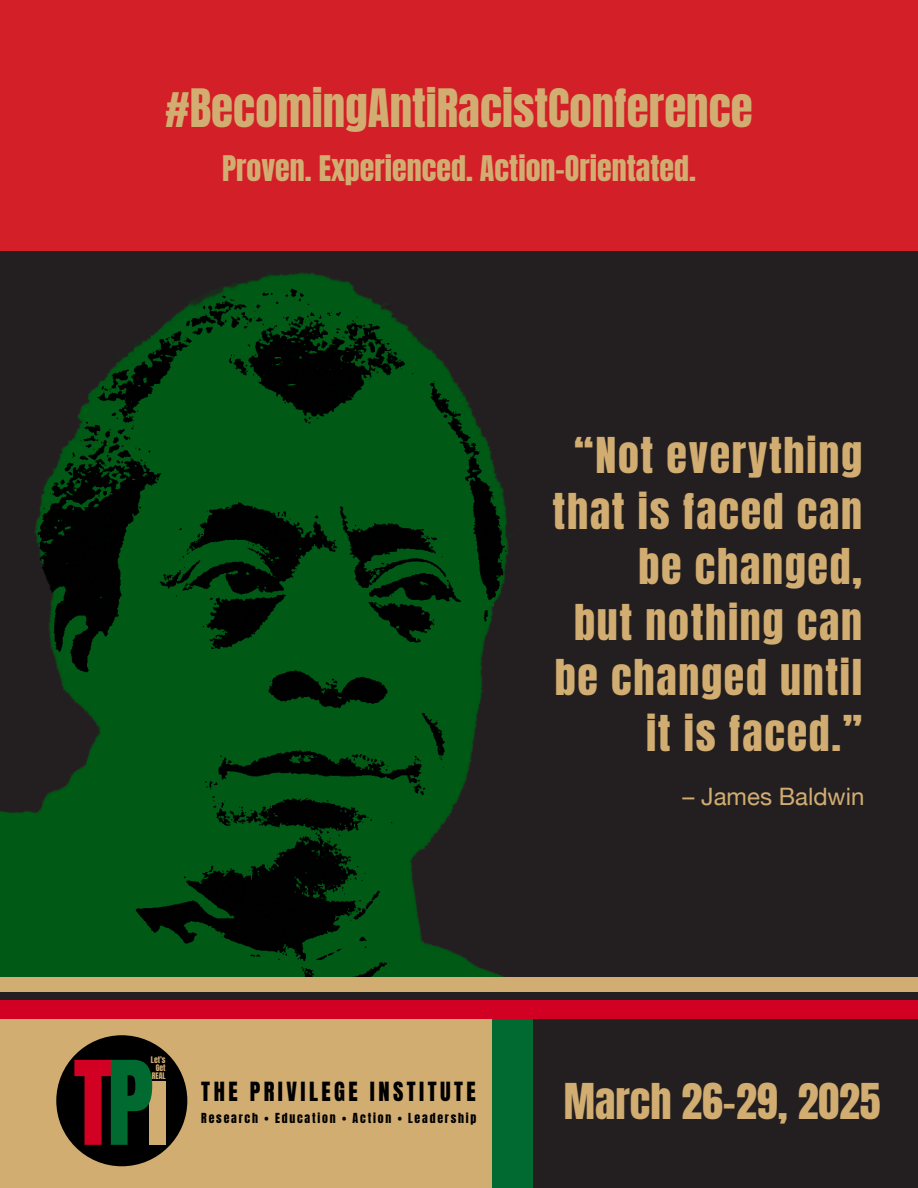
<style>
.page{position:relative;width:918px;height:1188px;background:#231f20}
.page>*{position:absolute;margin:0;border:0;box-sizing:border-box;transform-origin:0 0}
.t1{font:99px "Anton";color:#d20023}
.t2{font:45px "Anton";color:#d2ad72}
.t3{font:42px/55.5px "Anton";letter-spacing:.04em;color:#d2ad72;text-align:right}
.t4{font:42px "Anton";color:#d2ad72}
.t5{font:30px "Anton";color:#d2ad72}
.t6{font:24px "Helvetica Neue";color:#d2ad72}
.t7{font:22.5px "Anton";letter-spacing:.155em;color:#000}
.t8{font:11.85px "Anton";letter-spacing:.155em;color:#000}
.t9{font:7.65px/7.6px "Anton";color:#d1ac71;text-align:right}
.s1{color:#006a31}
</style>
<div class="page">
<div style="left:0;top:0;width:918px;height:250px;background:#d31f27"></div>
<div style="left:0;top:1007px;width:531px;height:181px;background:#d2ad72"></div>
<div style="left:492px;top:1007px;width:40px;height:181px;background:#006a31"></div>
<div style="left:56px;top:1035px;width:131px;height:131px;background:#000;border-radius:50%"></div>
<div style="left:149px;top:1081px;width:17px;height:64px;background:#d1ac71"></div>
<div style="left:0;top:994px;width:918px;height:25px;background:#d20023"></div>
<img style="left:0;top:273px;width:508px;height:704px">
<div style="left:0;top:985px;width:918px;height:15px;background:#231f20"></div>
<div style="left:0;top:977px;width:918px;height:14px;background:#d2ad72"></div>
<p class="t2" style="left:165px;top:85px;width:589px">#BecomingAntiRacistConference</p>
<p class="t5" style="left:222px;top:153px;width:475px">Proven. Experienced. Action-Orientated.</p>
<p class="t3" style="left:553px;top:431px;width:311px">“Not everything that is faced can be changed,</p>
<p class="t3" style="left:555px;top:597px;width:309px">but nothing can be changed until it is faced.”</p>
<p class="t6" style="left:683px;top:779px;width:183px">– James Baldwin</p>
<p class="t1" style="left:73px;top:1053px;width:82px">T<span class="s1">P</span></p>
<p class="t9" style="left:151px;top:1057px;width:16px">Let’s<br>Get<br>REAL</p>
<p class="t7" style="left:201px;top:1080px;width:276px">THE PRIVILEGE INSTITUTE</p>
<p class="t8" style="left:201px;top:1112px;width:277px">Research • Education • Action • Leadership</p>
<p class="t4" style="left:564px;top:1079px;width:318px">March 26-29, 2025</p>
</div>
